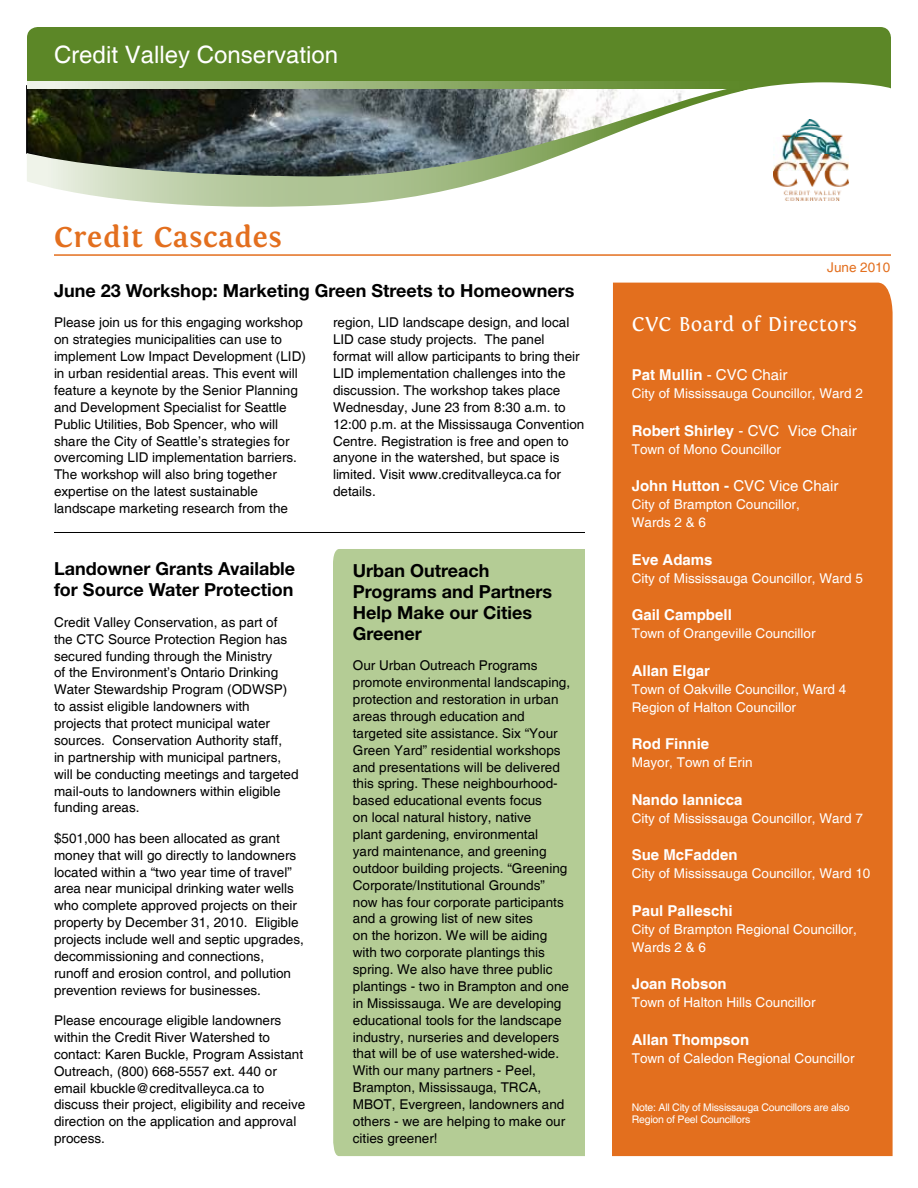
<style>
.page{position:relative;width:918px;height:1188px;background:#fff}
.page>*{position:absolute;margin:0;border:0;box-sizing:border-box;transform-origin:0 0}
.t1{font:700 30px "Fontin";letter-spacing:.03em;color:#e36f1e}
.t2{font:24px "Helvetica";color:#fff}
.t3{font:21px "Fontin";letter-spacing:.02em;color:#fff}
.t4{font:700 18px/21px "Helvetica Neue";color:#000}
.t5{font:700 15px "Helvetica";color:#fff}
.t6{font:15px "Helvetica";color:#fff}
.t7{font:13.5px/16.8px "Helvetica";color:#000}
.t8{font:13.5px/18px "Helvetica";color:#fff}
.t9{font:13.5px "Helvetica";color:#e36f1e}
.t10{font:10.5px/12px "Helvetica";letter-spacing:-.02em;color:#fff}
.s1{font-weight:400}
.s2{font-weight:700}
</style>
<div class="page">
<div style="left:612px;top:283px;width:281px;height:873px;background:#e36f1e"></div>
<div style="left:27px;top:27px;width:864px;height:55px;background:#5c8727"></div>
<img style="left:774px;top:120px;width:74px;height:80px">
<svg style="left:27px;top:88px;width:707px;height:119px"></svg>
<svg style="left:27px;top:82px;width:707px;height:6px"></svg>
<svg style="left:734px;top:82px;width:157px;height:11px"></svg>
<div style="left:333px;top:549px;width:252px;height:607px;background:#b4cc95"></div>
<hr style="left:54px;top:532px;width:531px;height:1px;background:#000">
<hr style="left:54px;top:254px;width:837px;height:2px;background:#e36f1e">
<h2 class="t2" style="left:54px;top:41px;width:286px">Credit Valley Conservation</h2>
<h1 class="t1" style="left:54px;top:220px;width:229px">Credit Cascades</h1>
<h3 class="t4" style="left:54px;top:280px;width:522px">June 23 Workshop: Marketing Green Streets to Homeowners</h3>
<p class="t9" style="left:827px;top:260px;width:65px">June 2010</p>
<p class="t7" style="left:54px;top:315px;width:253px">Please join us for this engaging workshop on strategies municipalities can use to implement Low Impact Development (LID) in urban residential areas. This event will feature a keynote by the Senior Planning and Development Specialist for Seattle Public Utilities, Bob Spencer, who will share the City of Seattle’s strategies for overcoming LID implementation barriers.<br>The workshop will also bring together expertise on the latest sustainable landscape marketing research from the</p>
<p class="t7" style="left:333px;top:315px;width:253px">region, LID landscape design, and local LID case study projects. The panel format will allow participants to bring their LID implementation challenges into the discussion. The workshop takes place Wednesday, June 23 from 8:30 a.m. to 12:00 p.m. at the Mississauga Convention Centre. Registration is free and open to anyone in the watershed, but space is limited. Visit www.creditvalleyca.ca for details.</p>
<h3 class="t3" style="left:632px;top:313px;width:227px">CVC Board of Directors</h3>
<p class="t5" style="left:632px;top:366px;width:157px">Pat Mullin <span class="s1">- CVC Chair</span></p>
<p class="t8" style="left:632px;top:385px;width:233px">City of Mississauga Councillor, Ward 2</p>
<p class="t5" style="left:632px;top:421px;width:227px">Robert Shirley <span class="s1">- CVC Vice Chair</span></p>
<p class="t8" style="left:632px;top:440px;width:151px">Town of Mono Councillor</p>
<p class="t6" style="left:632px;top:477px;width:208px"><span class="s2">John Hutton -</span> CVC Vice Chair</p>
<p class="t8" style="left:632px;top:496px;width:170px">City of Brampton Councillor,<br>Wards 2 &amp; 6</p>
<p class="t5" style="left:632px;top:550px;width:82px">Eve Adams</p>
<p class="t8" style="left:632px;top:569px;width:233px">City of Mississauga Councillor, Ward 5</p>
<p class="t5" style="left:632px;top:606px;width:102px">Gail Campbell</p>
<p class="t8" style="left:632px;top:625px;width:185px">Town of Orangeville Councillor</p>
<p class="t5" style="left:632px;top:661px;width:80px">Allan Elgar</p>
<p class="t8" style="left:632px;top:680px;width:216px">Town of Oakville Councillor, Ward 4<br>Region of Halton Councillor</p>
<p class="t5" style="left:632px;top:735px;width:79px">Rod Finnie</p>
<p class="t8" style="left:632px;top:754px;width:122px">Mayor, Town of Erin</p>
<p class="t5" style="left:632px;top:790px;width:112px">Nando Iannicca</p>
<p class="t8" style="left:632px;top:809px;width:233px">City of Mississauga Councillor, Ward 7</p>
<p class="t5" style="left:632px;top:846px;width:107px">Sue McFadden</p>
<p class="t8" style="left:632px;top:865px;width:240px">City of Mississauga Councillor, Ward 10</p>
<p class="t5" style="left:632px;top:901px;width:102px">Paul Palleschi</p>
<p class="t8" style="left:632px;top:920px;width:227px">City of Brampton Regional Councillor,<br>Wards 2 &amp; 6</p>
<p class="t5" style="left:632px;top:975px;width:97px">Joan Robson</p>
<p class="t8" style="left:632px;top:994px;width:185px">Town of Halton Hills Councillor</p>
<p class="t5" style="left:632px;top:1030px;width:119px">Allan Thompson</p>
<p class="t8" style="left:632px;top:1049px;width:224px">Town of Caledon Regional Councillor</p>
<p class="t10" style="left:632px;top:1101px;width:219px">Note: All City of Mississauga Councillors are also<br>Region of Peel Councillors</p>
<h3 class="t4" style="left:54px;top:558px;width:243px">Landowner Grants Available for Source Water Protection</h3>
<p class="t7" style="left:54px;top:614px;width:246px">Credit Valley Conservation, as part of the CTC Source Protection Region has secured funding through the Ministry<br>of the Environment’s Ontario Drinking Water Stewardship Program (ODWSP) to assist eligible landowners with projects that protect municipal water sources. Conservation Authority staff,<br>in partnership with municipal partners, will be conducting meetings and targeted mail-outs to landowners within eligible funding areas.</p>
<p class="t7" style="left:54px;top:830px;width:251px">$501,000 has been allocated as grant money that will go directly to landowners located within a “two year time of travel” area near municipal drinking water wells who complete approved projects on their property by December 31, 2010. Eligible projects include well and septic upgrades, decommissioning and connections,<br>runoff and erosion control, and pollution prevention reviews for businesses.</p>
<p class="t7" style="left:54px;top:1012px;width:253px">Please encourage eligible landowners within the Credit River Watershed to contact: Karen Buckle, Program Assistant Outreach, (800) 668-5557 ext. 440 or email kbuckle@creditvalleyca.ca to discuss their project, eligibility and receive direction on the application and approval process.</p>
<h3 class="t4" style="left:353px;top:560px;width:201px">Urban Outreach<br>Programs and Partners<br>Help Make our Cities<br>Greener</h3>
<p class="t7" style="left:353px;top:658px;width:219px">Our Urban Outreach Programs promote environmental landscaping, protection and restoration in urban areas through education and targeted site assistance. Six “Your Green Yard” residential workshops and presentations will be delivered this spring. These neighbourhood&shy;based educational events focus<br>on local natural history, native<br>plant gardening, environmental<br>yard maintenance, and greening outdoor building projects. “Greening Corporate/Institutional Grounds” now has four corporate participants and a growing list of new sites<br>on the horizon. We will be aiding with two corporate plantings this spring. We also have three public plantings - two in Brampton and one in Mississauga. We are developing educational tools for the landscape industry, nurseries and developers that will be of use watershed-wide.<br>With our many partners - Peel, Brampton, Mississauga, TRCA, MBOT, Evergreen, landowners and others - we are helping to make our cities greener!</p>
</div>
